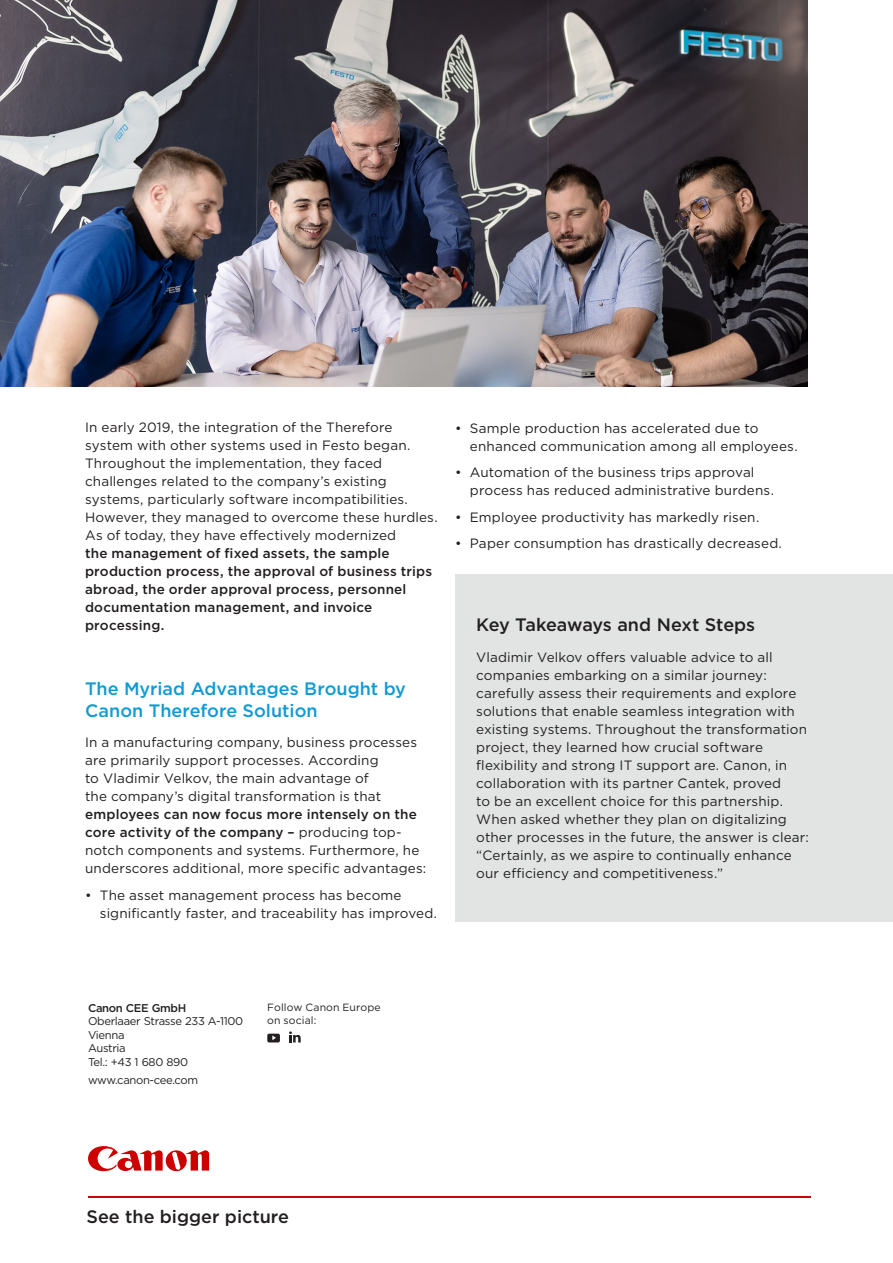
<style>
.page{position:relative;width:893px;height:1263px;background:#fff}
.page>*{position:absolute;margin:0;border:0;box-sizing:border-box;transform-origin:0 0}
.t1{font:500 18px/21.6px "Gotham";color:#119ad4}
.t2{font:500 18px "Gotham";color:#231f20}
.t3{font:13.5px/18px "Gotham";letter-spacing:.01em;color:#231f20}
.t4{font:11.25px/13.5px "Gotham";letter-spacing:-.03em;color:#231f20}
.t5{font:500 11.25px "Gotham";letter-spacing:-.03em;color:#231f20}
.t6{font:10.5px/12.6px "Gotham";letter-spacing:.01em;color:#231f20}
.s1{font-weight:500}
</style>
<div class="page">
<svg style="left:289px;top:1031px;width:12px;height:11px"></svg>
<svg style="left:267px;top:1034px;width:13px;height:8px"></svg>
<svg style="left:88px;top:1146px;width:121px;height:25px"></svg>
<hr style="left:88px;top:1196px;width:723px;height:2px;background:#c00">
<div style="left:455px;top:574px;width:438px;height:347px;background:#e2e4e4"></div>
<img style="left:0;top:0;width:808px;height:387px">
<p class="t3" style="left:85px;top:418px;width:354px">In early 2019, the integration of the Therefore system with other systems used in Festo began.<br>Throughout the implementation, they faced challenges related to the company’s existing systems, particularly software incompatibilities.<br>However, they managed to overcome these hurdles.<br>As of today, they have effectively modernized<br><span class="s1">the management of fixed assets, the sample production process, the approval of business trips abroad, the order approval process, personnel documentation management, and invoice processing.</span></p>
<p class="t1" style="left:85px;top:677px;width:322px">The Myriad Advantages Brought by<br>Canon Therefore Solution</p>
<p class="t3" style="left:85px;top:733px;width:343px">In a manufacturing company, business processes are primarily support processes. According<br>to Vladimir Velkov, the main advantage of<br>the company’s digital transformation is that <span class="s1">employees can now focus more intensely on the core activity of the company –</span> producing top&shy;notch components and systems. Furthermore, he underscores additional, more specific advantages:</p>
<p class="t3" style="left:100px;top:886px;width:339px;text-indent:-15px">• The asset management process has become significantly faster, and traceability has improved.</p>
<p class="t3" style="left:470px;top:419px;width:329px;text-indent:-15px">• Sample production has accelerated due to enhanced communication among all employees.</p>
<p class="t3" style="left:470px;top:463px;width:306px;text-indent:-15px">• Automation of the business trips approval process has reduced administrative burdens.</p>
<p class="t3" style="left:455px;top:508px;width:306px">• Employee productivity has markedly risen.</p>
<p class="t3" style="left:455px;top:534px;width:328px">• Paper consumption has drastically decreased.</p>
<p class="t2" style="left:476px;top:613px;width:281px">Key Takeaways and Next Steps</p>
<p class="t3" style="left:476px;top:648px;width:334px">Vladimir Velkov offers valuable advice to all companies embarking on a similar journey: carefully assess their requirements and explore solutions that enable seamless integration with existing systems. Throughout the transformation project, they learned how crucial software flexibility and strong IT support are. Canon, in collaboration with its partner Cantek, proved<br>to be an excellent choice for this partnership.<br>When asked whether they plan on digitalizing other processes in the future, the answer is clear: “Certainly, as we aspire to continually enhance our efficiency and competitiveness.”</p>
<p class="t5" style="left:88px;top:1000px;width:100px">Canon CEE GmbH</p>
<p class="t4" style="left:88px;top:1014px;width:157px">Oberlaaer Strasse 233 A-1100<br>Vienna</p>
<p class="t4" style="left:88px;top:1041px;width:39px">Austria</p>
<p class="t4" style="left:88px;top:1055px;width:102px">Tel.: +43 1 680 890</p>
<p class="t4" style="left:88px;top:1072px;width:111px">www.canon-cee.com</p>
<p class="t6" style="left:267px;top:1001px;width:115px">Follow Canon Europe on social:</p>
<p class="t2" style="left:87px;top:1205px;width:204px">See the bigger picture</p>
</div>
